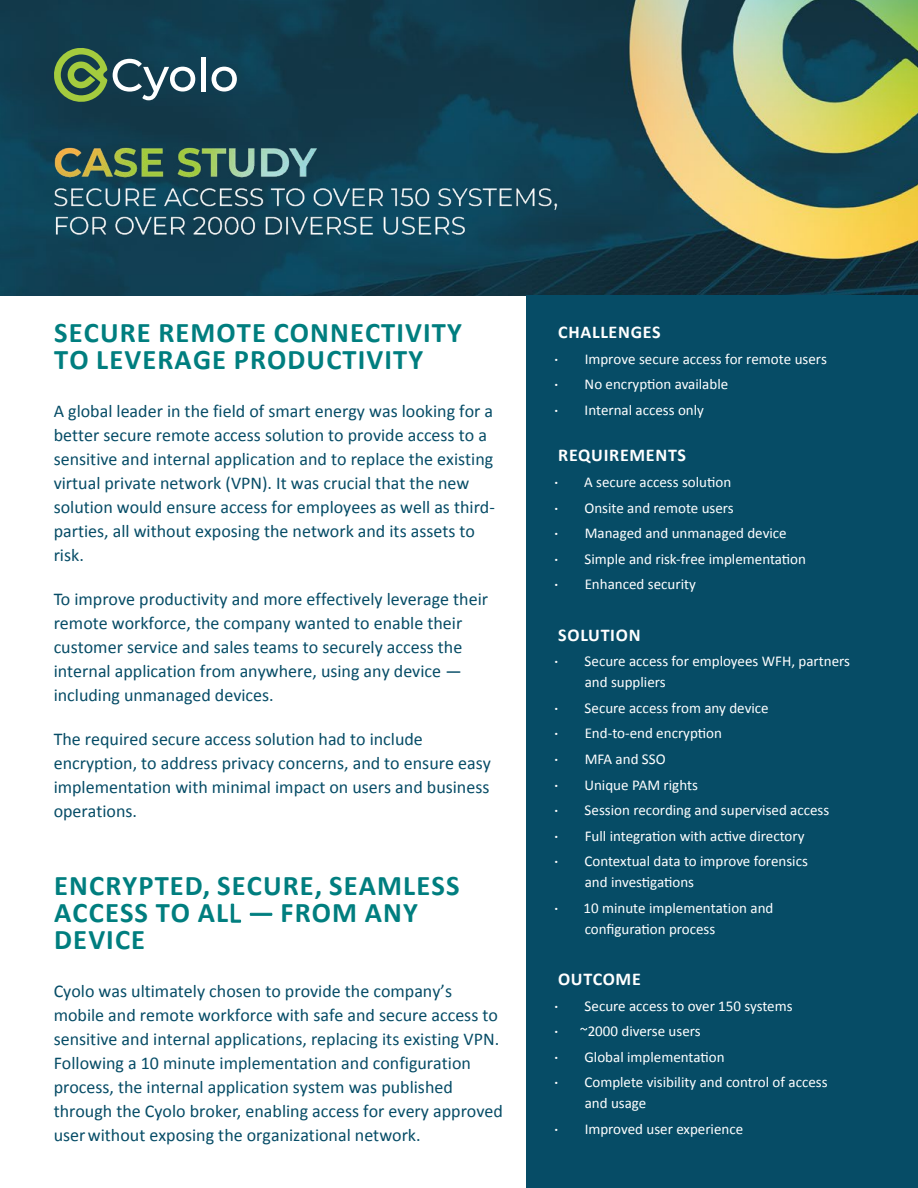
<style>
.page{position:relative;width:918px;height:1188px;background:#fff}
.page>*{position:absolute;margin:0;border:0;box-sizing:border-box;transform-origin:0 0}
.t1{font:700 28.5px/27px "Calibri";letter-spacing:.04em;color:#007e7f}
.t2{font:18px/24px "Calibri";color:#064c66}
.t3{font:700 18px "Calibri";letter-spacing:.04em;color:#fff}
.t4{font:15px/21px "Calibri";color:#fff}
.s1{font-weight:400}
.s2{font-family:"Montserrat"}
</style>
<div class="page">
<img style="left:0;top:0;width:918px;height:296px">
<img style="left:54px;top:143px;width:588px;height:94px">
<div style="left:526px;top:296px;width:392px;height:892px;background:#064c66"></div>
<svg style="left:51px;top:45px;width:56px;height:59px;background:#507745"></svg>
<svg style="left:212px;top:67px;width:25px;height:25px"></svg>
<svg style="left:113px;top:59px;width:82px;height:41px"></svg>
<div style="left:201px;top:57px;width:5px;height:34px;background:#fff"></div>
<h1 class="t1" style="left:54px;top:318px;width:409px">SECURE REMOTE CONNECTIVITY<br>TO LEVERAGE PRODUCTIVITY</h1>
<p class="t2" style="left:54px;top:398px;width:443px">A global leader in the field of smart energy was looking for a better secure remote access solution to provide access to a sensitive and internal application and to replace the existing virtual private network (VPN). It was crucial that the new solution would ensure access for employees as well as third&shy;parties, all without exposing the network and its assets to risk.</p>
<p class="t2" style="left:54px;top:586px;width:436px">To improve productivity and more effectively leverage their remote workforce, the company wanted to enable their customer service and sales teams to securely access the internal application from anywhere, using any device — including unmanaged devices.</p>
<p class="t2" style="left:54px;top:727px;width:439px">The required secure access solution had to include encryption, to address privacy concerns, and to ensure easy implementation with minimal impact on users and business operations.</p>
<h1 class="t1" style="left:54px;top:871px;width:407px">ENCRYPTED, SECURE, SEAMLESS<br>ACCESS TO AL<span class="s1">L —</span> FROM ANY<br>DEVICE</h1>
<p class="t2" style="left:54px;top:978px;width:451px">Cyolo was ultimately chosen to provide the company’s mobile and remote workforce with safe and secure access to sensitive and internal applications, replacing its existing VPN.<br>Following a 10 minute implementation and configuration process, the internal application system was published through the Cyolo broker, enabling access for every approved user without exposing the organizational network.</p>
<p class="t3" style="left:558px;top:319px;width:104px">CHALLENGES</p>
<p class="t4" style="left:554px;top:348px;width:274px"><span class="s2">•</span> Improve secure access for remote users</p>
<p class="t4" style="left:554px;top:373px;width:176px"><span class="s2">•</span> No encryption available</p>
<p class="t4" style="left:554px;top:399px;width:151px"><span class="s2">•</span> Internal access only</p>
<p class="t3" style="left:558px;top:443px;width:129px">REQUIREMENTS</p>
<p class="t4" style="left:554px;top:471px;width:179px"><span class="s2">•</span> A secure access solution</p>
<p class="t4" style="left:554px;top:497px;width:181px"><span class="s2">•</span> Onsite and remote users</p>
<p class="t4" style="left:554px;top:522px;width:234px"><span class="s2">•</span> Managed and unmanaged device</p>
<p class="t4" style="left:554px;top:548px;width:253px"><span class="s2">•</span> Simple and risk-free implementation</p>
<p class="t4" style="left:554px;top:573px;width:143px"><span class="s2">•</span> Enhanced security</p>
<p class="t3" style="left:558px;top:622px;width:84px">SOLUTION</p>
<p class="t4" style="left:585px;top:650px;width:267px;text-indent:-31px"><span class="s2">•</span> Secure access for employees WFH, partners and suppliers</p>
<p class="t4" style="left:554px;top:697px;width:216px"><span class="s2">•</span> Secure access from any device</p>
<p class="t4" style="left:554px;top:722px;width:169px"><span class="s2">•</span> End-to-end encryption</p>
<p class="t4" style="left:554px;top:748px;width:113px"><span class="s2">•</span> MFA and SSO</p>
<p class="t4" style="left:554px;top:774px;width:145px"><span class="s2">•</span> Unique PAM rights</p>
<p class="t4" style="left:554px;top:799px;width:277px"><span class="s2">•</span> Session recording and supervised access</p>
<p class="t4" style="left:554px;top:825px;width:252px"><span class="s2">•</span> Full integration with active directory</p>
<p class="t4" style="left:585px;top:850px;width:225px;text-indent:-31px"><span class="s2">•</span> Contextual data to improve forensics and investigations</p>
<p class="t4" style="left:585px;top:897px;width:190px;text-indent:-31px"><span class="s2">•</span> 10 minute implementation and configuration process</p>
<p class="t3" style="left:558px;top:966px;width:84px">OUTCOME</p>
<p class="t4" style="left:554px;top:995px;width:240px"><span class="s2">•</span> Secure access to over 150 systems</p>
<p class="t4" style="left:554px;top:1020px;width:148px"><span class="s2">•</span> ~2000 diverse users</p>
<p class="t4" style="left:554px;top:1046px;width:172px"><span class="s2">•</span> Global implementation</p>
<p class="t4" style="left:585px;top:1072px;width:244px;text-indent:-31px"><span class="s2">•</span> Complete visibility and control of access and usage</p>
<p class="t4" style="left:554px;top:1118px;width:191px"><span class="s2">•</span> Improved user experience</p>
</div>
